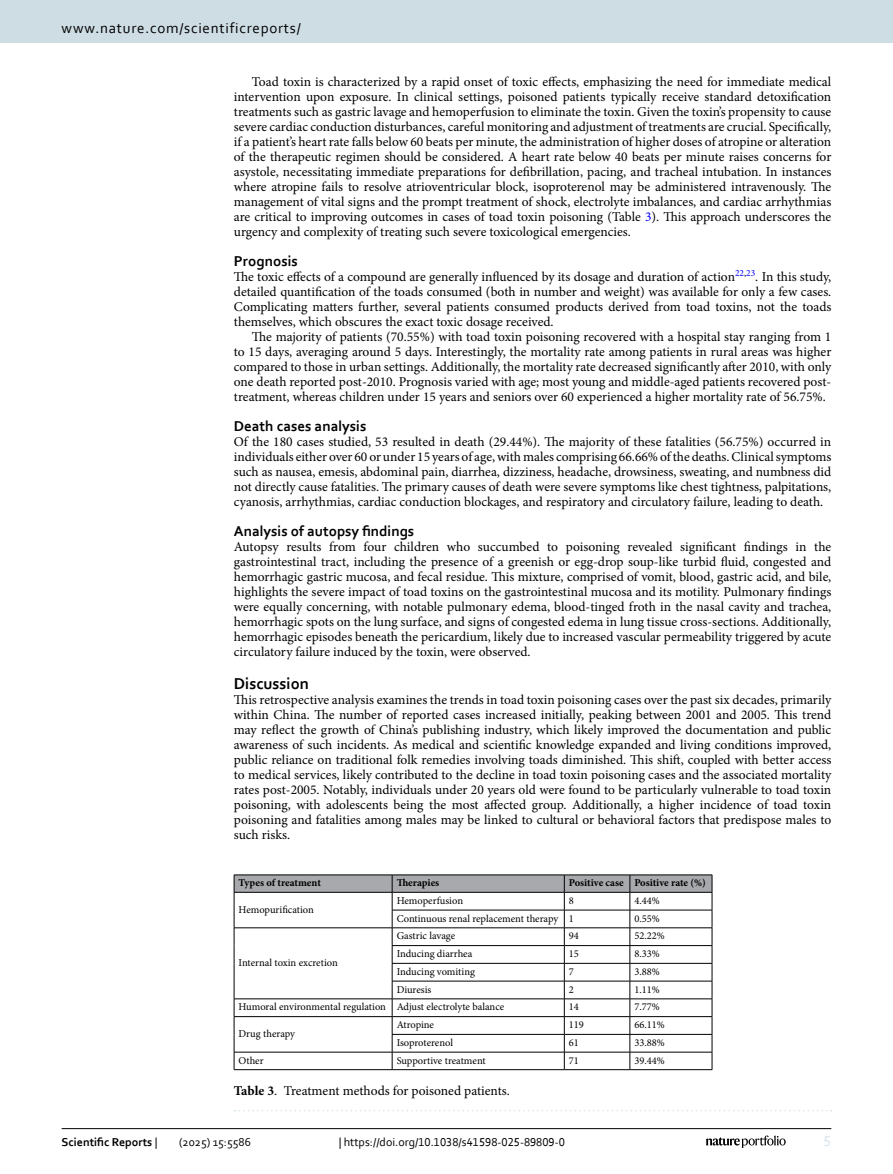
<style>
.page{position:relative;width:893px;height:1174px;background:#fff}
.page>*{position:absolute;margin:0;border:0;box-sizing:border-box;transform-origin:0 0}
.Head_1{font:700 16.5px "Corbel";color:#000}
.Head_2{font:700 15px "Corbel";color:#000}
.t1{font:15px "Corbel";letter-spacing:.05em;color:#000}
.t2{font:15px "Corbel";color:#d9e4eb}
.Body_Text{font:13.5px/15px "Minion Pro";color:#000;text-align:justify}
.Body_Text_Indent{font:13.5px/15px "Minion Pro";color:#000;text-align:justify}
.Table_Caption{font:13.5px "Minion Pro";letter-spacing:-.005em;color:#000}
.t3{font:12px "Corbel";color:#000}
.t4{font:700 12px "Corbel";color:#000}
.Table_Body{font:10.5px "Minion Pro";color:#000}
.Table_Head{font:700 10.5px "Minion Pro";letter-spacing:-.005em;color:#000}
.s1{color:#00f}
.s2{font-weight:700}
.s3{font-weight:400}
</style>
<div class="page">
<hr style="left:234px;top:874px;width:158px;height:1px;background:#000">
<hr style="left:392px;top:874px;width:172px;height:1px;background:#000">
<hr style="left:564px;top:874px;width:66px;height:1px;background:#000">
<hr style="left:630px;top:874px;width:82px;height:1px;background:#000">
<hr style="left:392px;top:1069px;width:172px;height:1px;background:#000">
<hr style="left:564px;top:1069px;width:66px;height:1px;background:#000">
<svg style="left:234px;top:875px;width:479px;height:194px"></svg>
<hr style="left:630px;top:1069px;width:82px;height:1px;background:#000">
<hr style="left:234px;top:1069px;width:158px;height:1px;background:#000">
<svg style="left:235px;top:1110px;width:597px;height:1px"></svg>
<hr style="left:62px;top:1128px;width:769px;height:1px;background:#000">
<svg style="left:706px;top:1135px;width:80px;height:12px"></svg>
<div style="left:0;top:0;width:893px;height:43px;background:#cedde4"></div>
<p class="t1" style="left:62px;top:18px;width:241px">www.nature.com/scientificreports/</p>
<p class="Body_Text_Indent" style="left:234px;top:74px;width:599px;text-indent:18px">Toad toxin is characterized by a rapid onset of toxic effects, emphasizing the need for immediate medical intervention upon exposure. In clinical settings, poisoned patients typically receive standard detoxification treatments such as gastric lavage and hemoperfusion to eliminate the toxin. Given the toxin’s propensity to cause severe cardiac conduction disturbances, careful monitoring and adjustment of treatments are crucial. Specifically, if a patient’s heart rate falls below 60 beats per minute, the administration of higher doses of atropine or alteration of the therapeutic regimen should be considered. A heart rate below 40 beats per minute raises concerns for asystole, necessitating immediate preparations for defibrillation, pacing, and tracheal intubation. In instances where atropine fails to resolve atrioventricular block, isoproterenol may be administered intravenously. The management of vital signs and the prompt treatment of shock, electrolyte imbalances, and cardiac arrhythmias are critical to improving outcomes in cases of toad toxin poisoning (Table <span class="s1">3</span>). This approach underscores the urgency and complexity of treating such severe toxicological emergencies.</p>
<p class="Head_2" style="left:234px;top:251px;width:65px">Prognosis</p>
<p class="Body_Text" style="left:234px;top:269px;width:599px">The toxic effects of a compound are generally influenced by its dosage and duration of action<sup>22</sup><sup>,</sup><sup>23</sup>. In this study, detailed quantification of the toads consumed (both in number and weight) was available for only a few cases.<br>Complicating matters further, several patients consumed products derived from toad toxins, not the toads themselves, which obscures the exact toxic dosage received.</p>
<p class="Body_Text_Indent" style="left:234px;top:329px;width:599px;text-indent:18px">The majority of patients (70.55%) with toad toxin poisoning recovered with a hospital stay ranging from 1 to 15 days, averaging around 5 days. Interestingly, the mortality rate among patients in rural areas was higher compared to those in urban settings. Additionally, the mortality rate decreased significantly after 2010, with only one death reported post-2010. Prognosis varied with age; most young and middle-aged patients recovered post&shy;treatment, whereas children under 15 years and seniors over 60 experienced a higher mortality rate of 56.75%.</p>
<p class="Head_2" style="left:234px;top:416px;width:134px">Death cases analysis</p>
<p class="Body_Text" style="left:234px;top:434px;width:599px">Of the 180 cases studied, 53 resulted in death (29.44%). The majority of these fatalities (56.75%) occurred in individuals either over 60 or under 15 years of age, with males comprising 66.66% of the deaths. Clinical symptoms such as nausea, emesis, abdominal pain, diarrhea, dizziness, headache, drowsiness, sweating, and numbness did not directly cause fatalities. The primary causes of death were severe symptoms like chest tightness, palpitations, cyanosis, arrhythmias, cardiac conduction blockages, and respiratory and circulatory failure, leading to death.</p>
<p class="Head_2" style="left:234px;top:521px;width:182px">Analysis of autopsy findings</p>
<p class="Body_Text" style="left:234px;top:539px;width:599px">Autopsy results from four children who succumbed to poisoning revealed significant findings in the gastrointestinal tract, including the presence of a greenish or egg-drop soup-like turbid fluid, congested and hemorrhagic gastric mucosa, and fecal residue. This mixture, comprised of vomit, blood, gastric acid, and bile, highlights the severe impact of toad toxins on the gastrointestinal mucosa and its motility. Pulmonary findings were equally concerning, with notable pulmonary edema, blood-tinged froth in the nasal cavity and trachea, hemorrhagic spots on the lung surface, and signs of congested edema in lung tissue cross-sections. Additionally, hemorrhagic episodes beneath the pericardium, likely due to increased vascular permeability triggered by acute circulatory failure induced by the toxin, were observed.</p>
<p class="Head_1" style="left:234px;top:673px;width:77px">Discussion</p>
<p class="Body_Text" style="left:234px;top:692px;width:599px">This retrospective analysis examines the trends in toad toxin poisoning cases over the past six decades, primarily within China. The number of reported cases increased initially, peaking between 2001 and 2005. This trend may reflect the growth of China’s publishing industry, which likely improved the documentation and public awareness of such incidents. As medical and scientific knowledge expanded and living conditions improved, public reliance on traditional folk remedies involving toads diminished. This shift, coupled with better access to medical services, likely contributed to the decline in toad toxin poisoning cases and the associated mortality rates post-2005. Notably, individuals under 20 years old were found to be particularly vulnerable to toad toxin poisoning, with adolescents being the most affected group. Additionally, a higher incidence of toad toxin poisoning and fatalities among males may be linked to cultural or behavioral factors that predispose males to such risks.</p>
<p class="Table_Head" style="left:239px;top:875px;width:84px">Types of treatment</p>
<p class="Table_Head" style="left:397px;top:875px;width:44px">Therapies</p>
<p class="Table_Head" style="left:569px;top:875px;width:56px">Positive case</p>
<p class="Table_Head" style="left:634px;top:875px;width:73px">Positive rate (%)</p>
<p class="Table_Body" style="left:239px;top:902px;width:77px">Hemopurification</p>
<p class="Table_Body" style="left:397px;top:893px;width:68px">Hemoperfusion</p>
<p class="Table_Body" style="left:569px;top:893px;width:7px">8</p>
<p class="Table_Body" style="left:634px;top:893px;width:27px">4.44%</p>
<p class="Table_Body" style="left:397px;top:911px;width:163px">Continuous renal replacement therapy</p>
<p class="Table_Body" style="left:569px;top:911px;width:7px">1</p>
<p class="Table_Body" style="left:634px;top:911px;width:27px">0.55%</p>
<p class="Table_Body" style="left:239px;top:955px;width:101px">Internal toxin excretion</p>
<p class="Table_Body" style="left:397px;top:929px;width:60px">Gastric lavage</p>
<p class="Table_Body" style="left:569px;top:929px;width:12px">94</p>
<p class="Table_Body" style="left:634px;top:929px;width:32px">52.22%</p>
<p class="Table_Body" style="left:397px;top:946px;width:77px">Inducing diarrhea</p>
<p class="Table_Body" style="left:569px;top:946px;width:12px">15</p>
<p class="Table_Body" style="left:634px;top:946px;width:27px">8.33%</p>
<p class="Table_Body" style="left:397px;top:964px;width:80px">Inducing vomiting</p>
<p class="Table_Body" style="left:569px;top:964px;width:7px">7</p>
<p class="Table_Body" style="left:634px;top:964px;width:27px">3.88%</p>
<p class="Table_Body" style="left:397px;top:982px;width:36px">Diuresis</p>
<p class="Table_Body" style="left:569px;top:982px;width:7px">2</p>
<p class="Table_Body" style="left:634px;top:982px;width:27px">1.11%</p>
<p class="Table_Body" style="left:239px;top:1000px;width:149px">Humoral environmental regulation</p>
<p class="Table_Body" style="left:397px;top:1000px;width:109px">Adjust electrolyte balance</p>
<p class="Table_Body" style="left:569px;top:1000px;width:12px">14</p>
<p class="Table_Body" style="left:634px;top:1000px;width:27px">7.77%</p>
<p class="Table_Body" style="left:239px;top:1026px;width:58px">Drug therapy</p>
<p class="Table_Body" style="left:397px;top:1017px;width:39px">Atropine</p>
<p class="Table_Body" style="left:569px;top:1017px;width:17px">119</p>
<p class="Table_Body" style="left:634px;top:1017px;width:32px">66.11%</p>
<p class="Table_Body" style="left:397px;top:1035px;width:58px">Isoproterenol</p>
<p class="Table_Body" style="left:569px;top:1035px;width:12px">61</p>
<p class="Table_Body" style="left:634px;top:1035px;width:32px">33.88%</p>
<p class="Table_Body" style="left:239px;top:1053px;width:27px">Other</p>
<p class="Table_Body" style="left:397px;top:1053px;width:91px">Supportive treatment</p>
<p class="Table_Body" style="left:569px;top:1053px;width:12px">71</p>
<p class="Table_Body" style="left:634px;top:1053px;width:32px">39.44%</p>
<p class="Table_Caption" style="left:234px;top:1082px;width:277px"><span class="s2">Table 3</span>. Treatment methods for poisoned patients.</p>
<p class="t4" style="left:62px;top:1134px;width:97px">Scientific Reports <span class="s3">|</span></p>
<p class="t3" style="left:179px;top:1134px;width:74px">(2025) 15:5586</p>
<p class="t3" style="left:339px;top:1134px;width:228px">| https://doi.org/10.1038/s41598-025-89809-0</p>
<p class="t2" style="left:824px;top:1132px;width:9px">5</p>
</div>
